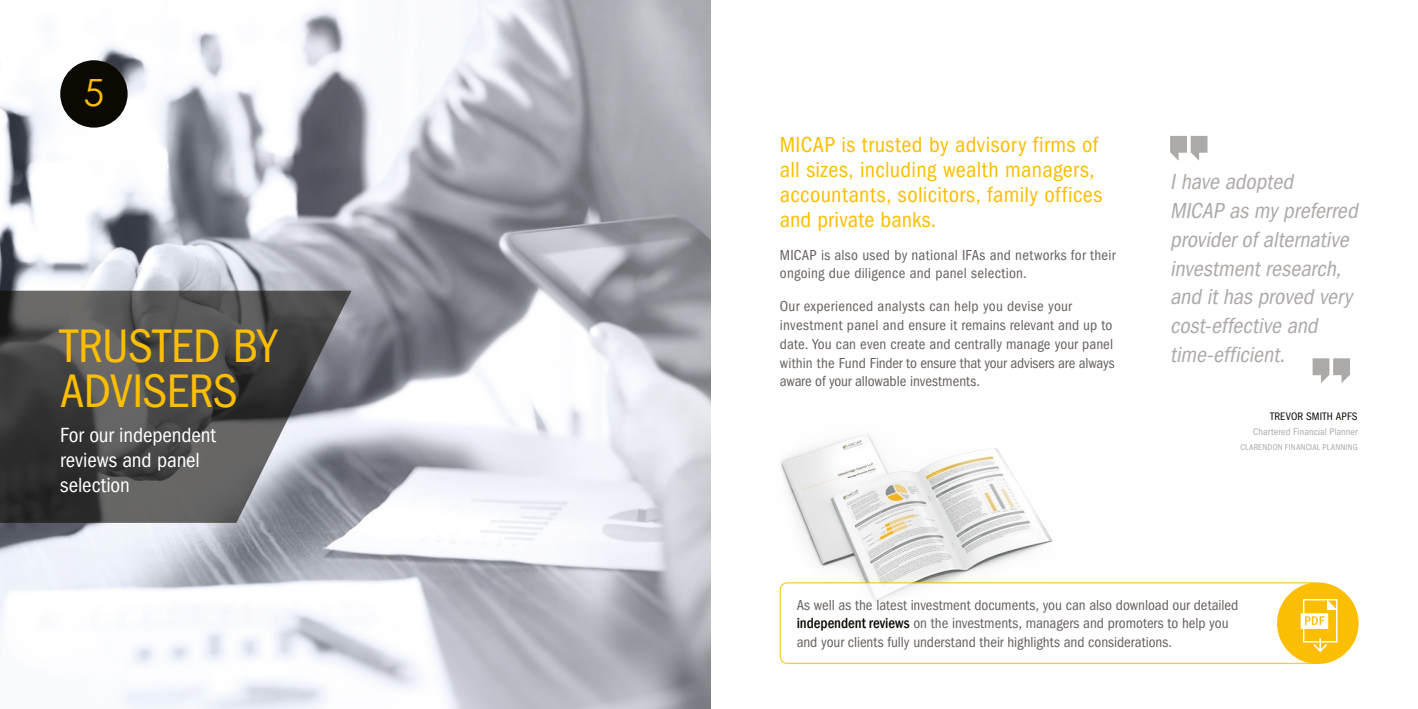
<style>
.page{position:relative;width:1418px;height:709px;background:#fff}
.page>*{position:absolute;margin:0;border:0;box-sizing:border-box;transform-origin:0 0}
.t1{font:condensed 48.75px "Franklin Gothic";letter-spacing:-.01em;color:#fcbe00}
.t2{font:37.5px "Century Gothic";color:#fcbe00}
.t3{font:italic condensed 22.5px/28.8px "Franklin Gothic";letter-spacing:.02em;color:#ada9a7}
.t4{font:condensed 22.5px/25px "Franklin Gothic";letter-spacing:.015em;color:#fcbe00}
.t5{font:condensed 21.25px/25px "Franklin Gothic";letter-spacing:-.005em;color:#fff}
.t6{font:condensed 15px/18.8px "Franklin Gothic";letter-spacing:.005em;color:#66605d}
.t7{font:condensed 11.25px "Franklin Gothic";letter-spacing:.01em;color:#0c0802}
.t8{font:condensed 10px "Franklin Gothic";letter-spacing:.01em;color:#ada9a7}
.t9{font:condensed 8.75px "Franklin Gothic";letter-spacing:.02em;color:#ada9a7}
.s1{font-weight:500;color:#0c0802}
</style>
<div class="page">
<img style="left:780px;top:434px;width:273px;height:152px">
<img style="left:0;top:0;width:710px;height:709px">
<div style="left:60px;top:60px;width:68px;height:68px;background:#0c0802;border-radius:50%"></div>
<svg style="left:1170px;top:136px;width:37px;height:25px"></svg>
<svg style="left:1312px;top:358px;width:37px;height:25px"></svg>
<svg style="left:0;top:291px;width:351px;height:232px;background:#585859"></svg>
<div style="left:780px;top:583px;width:540px;height:80px;background:#fff;border-radius:7px"></div>
<div style="left:779px;top:582px;width:542px;height:82px;border:1px solid #fcbe00;border-radius:7px"></div>
<div style="left:1276px;top:582px;width:82px;height:82px;background:#fcbe00;border-radius:50%"></div>
<svg style="left:1300px;top:599px;width:37px;height:53px"></svg>
<h2 class="t2" style="left:84px;top:70px;width:22px">5</h2>
<h1 class="t1" style="left:60px;top:318px;width:218px">TRUSTED BY</h1>
<h1 class="t1" style="left:60px;top:363px;width:179px">ADVISERS</h1>
<h3 class="t5" style="left:60px;top:423px;width:157px">For our independent reviews and panel selection</h3>
<h3 class="t4" style="left:780px;top:132px;width:324px">MICAP is trusted by advisory firms of all sizes, including wealth managers, accountants, solicitors, family offices and private banks.</h3>
<p class="t6" style="left:780px;top:245px;width:337px">MICAP is also used by national IFAs and networks for their ongoing due diligence and panel selection.</p>
<p class="t6" style="left:780px;top:297px;width:336px">Our experienced analysts can help you devise your investment panel and ensure it remains relevant and up to date. You can even create and centrally manage your panel within the Fund Finder to ensure that your advisers are always aware of your allowable investments.</p>
<h3 class="t3" style="left:1170px;top:168px;width:194px">Ihave adopted<br>MICAP as my preferred providerof alternative investmentresearch, and ithas proved very cost-effective and</h3>
<h3 class="t3" style="left:1170px;top:340px;width:121px">time-efficient.</h3>
<p class="t7" style="left:1270px;top:410px;width:89px">TREVOR SMITH APFS</p>
<p class="t8" style="left:1253px;top:426px;width:106px">Chartered Financial Planner</p>
<p class="t9" style="left:1240px;top:442px;width:119px">CLARENDON FINANCIAL PLANNING</p>
<p class="t6" style="left:796px;top:595px;width:443px">As well as the latest investment documents, you can also download our detailed <span class="s1">independent reviews</span> on the investments, managers and promoters to help you and your clients fully understand their highlights and considerations.</p>
</div>
